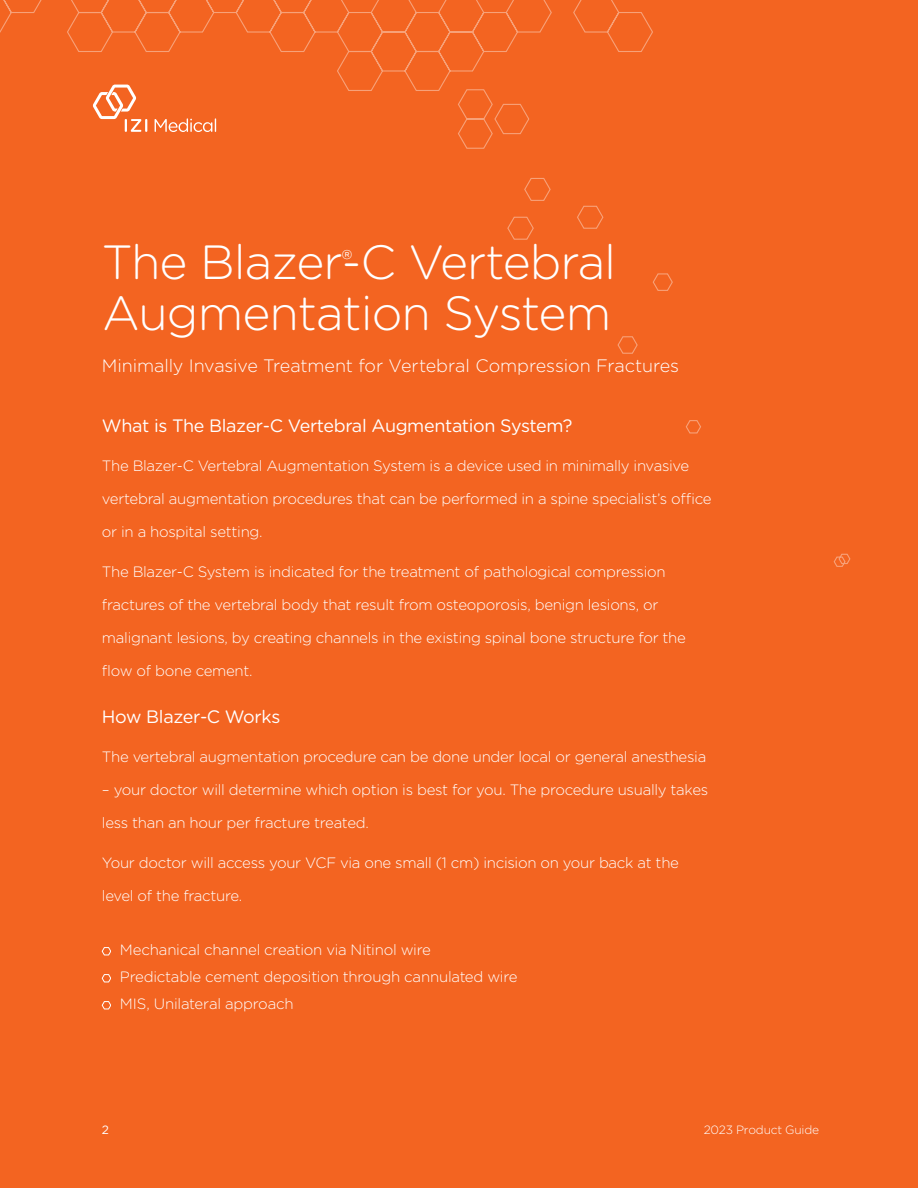
<style>
.page{position:relative;width:918px;height:1188px;background:#f36421}
.page>*{position:absolute;margin:0;border:0;box-sizing:border-box;transform-origin:0 0}
.Overskrift{font:300 48px/50.4px "Gotham Rounded";letter-spacing:-.02em;color:#fff}
.t1{font:18px "Gotham Rounded";letter-spacing:-.02em;color:#fff}
.t2{font:300 18px "Gotham Rounded";letter-spacing:-.005em;color:#fff}
.new_benefits_specs{font:300 15px "Gotham Rounded";letter-spacing:-.02em;color:#fff}
.t3{font:300 12px "Gotham Rounded";letter-spacing:-.02em;color:#fff}
.t4{font:12px "Gotham Rounded";color:#fff}
</style>
<div class="page">
<svg style="left:0;top:0;width:850px;height:567px"></svg>
<svg style="left:155px;top:118px;width:61px;height:14px"></svg>
<svg style="left:93px;top:85px;width:54px;height:47px"></svg>
<svg style="left:102px;top:947px;width:9px;height:8px"></svg>
<svg style="left:102px;top:974px;width:9px;height:8px"></svg>
<svg style="left:102px;top:1001px;width:9px;height:8px"></svg>
<p class="Overskrift" style="left:102px;top:235px;width:516px">The Blazer<sup>®</sup>-C Vertebral<br>Augmentation System</p>
<p class="t2" style="left:102px;top:354px;width:579px">Minimally Invasive Treatment for Vertebral Compression Fractures</p>
<p class="t1" style="left:102px;top:413px;width:472px">What is The Blazer-C Vertebral Augmentation System?</p>
<p class="new_benefits_specs" style="left:102px;top:456px;width:589px">The Blazer-C Vertebral Augmentation System is a device used in minimally invasive</p>
<p class="new_benefits_specs" style="left:102px;top:489px;width:611px">vertebral augmentation procedures that can be performed in a spine specialist’s office</p>
<p class="new_benefits_specs" style="left:102px;top:522px;width:162px">or in a hospital setting.</p>
<p class="new_benefits_specs" style="left:102px;top:562px;width:565px">The Blazer-C System is indicated for the treatment of pathological compression</p>
<p class="new_benefits_specs" style="left:102px;top:595px;width:558px">fractures of the vertebral body that result from osteoporosis, benign lesions, or</p>
<p class="new_benefits_specs" style="left:102px;top:628px;width:585px">malignant lesions, by creating channels in the existing spinal bone structure for the</p>
<p class="new_benefits_specs" style="left:102px;top:661px;width:152px">flow of bone cement.</p>
<p class="t1" style="left:102px;top:704px;width:180px">How Blazer-C Works</p>
<p class="new_benefits_specs" style="left:102px;top:747px;width:606px">The vertebral augmentation procedure can be done under local or general anesthesia</p>
<p class="new_benefits_specs" style="left:102px;top:780px;width:608px">– your doctor will determine which option is best for you. The procedure usually takes</p>
<p class="new_benefits_specs" style="left:102px;top:813px;width:268px">less than an hour per fracture treated.</p>
<p class="new_benefits_specs" style="left:102px;top:853px;width:579px">Your doctor will access your VCF via one small (1 cm) incision on your back at the</p>
<p class="new_benefits_specs" style="left:102px;top:886px;width:142px">level of the fracture.</p>
<p class="new_benefits_specs" style="left:120px;top:940px;width:312px">Mechanical channel creation via Nitinol wire</p>
<p class="new_benefits_specs" style="left:120px;top:967px;width:399px">Predictable cement deposition through cannulated wire</p>
<p class="new_benefits_specs" style="left:120px;top:994px;width:175px">MIS, Unilateral approach</p>
<p class="t4" style="left:102px;top:1122px;width:9px">2</p>
<p class="t3" style="left:704px;top:1122px;width:117px">2023 Product Guide</p>
</div>
